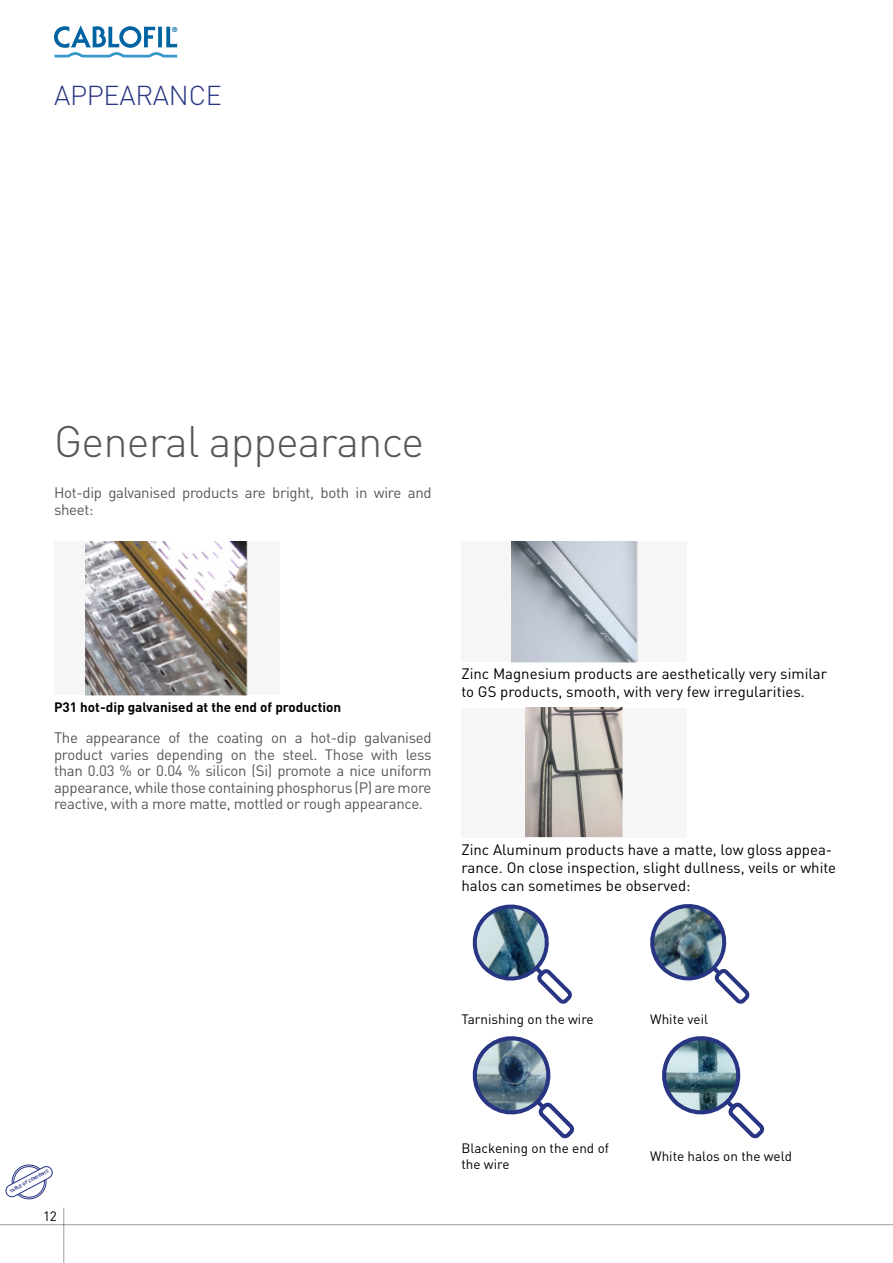
<style>
.page{position:relative;width:893px;height:1263px;background:#fff}
.page>*{position:absolute;margin:0;border:0;box-sizing:border-box;transform-origin:0 0}
.t1{font:300 43.5px "DIN Pro";letter-spacing:-.02em;color:#575756}
.t2{font:300 27px "DIN Pro";letter-spacing:-.01em;color:#283583}
.t3{font:15px/16.5px "DIN Pro";letter-spacing:-.02em;color:#575756}
.t4{font:15px/18px "DIN Pro";color:#000}
.t5{font:13.5px/16.2px "DIN Pro";color:#000}
.t6{font:700 13.5px "DIN Pro";color:#000}
.t7{font:700 6.6px "Futura";color:#0064a3}
.t8{font:700 4.5px "DIN Pro";color:#283583}
</style>
<div class="page">
<hr style="left:63px;top:1208px;width:1px;height:55px;background:#9d9d9c">
<hr style="left:0;top:1224px;width:893px;height:1px;background:#9d9d9c">
<svg style="left:54px;top:25px;width:124px;height:33px"></svg>
<div style="left:12px;top:1165px;width:34px;height:34px;border:1px solid #283583;border-radius:50%"></div>
<svg style="left:8px;top:1167px;width:43px;height:31px"></svg>
<div style="left:54px;top:541px;width:225px;height:154px;background:#f6f6f6"></div>
<img style="left:86px;top:541px;width:162px;height:154px">
<div style="left:461px;top:708px;width:226px;height:130px;background:#f6f6f6"></div>
<img style="left:525px;top:708px;width:98px;height:130px">
<div style="left:461px;top:541px;width:226px;height:121px;background:#f6f6f6"></div>
<img style="left:511px;top:541px;width:126px;height:121px">
<svg style="left:472px;top:904px;width:100px;height:100px"></svg>
<svg style="left:650px;top:904px;width:100px;height:100px"></svg>
<svg style="left:472px;top:1036px;width:102px;height:103px"></svg>
<svg style="left:662px;top:1036px;width:103px;height:103px"></svg>
<p class="t7" style="left:172px;top:24px;width:7px">®</p>
<h2 class="t2" style="left:54px;top:77px;width:169px">APPEARANCE</h2>
<h1 class="t1" style="left:54px;top:412px;width:372px">General appearance</h1>
<p class="t3" style="left:54px;top:484px;width:379px">Hot-dip galvanised products are bright, both in wire and sheet:</p>
<p class="t6" style="left:54px;top:698px;width:289px">P31 hot-dip galvanised at the end of production</p>
<p class="t3" style="left:54px;top:729px;width:379px;text-align:justify">The appearance of the coating on a hot-dip galvanised product varies depending on the steel. Those with less than 0.03 % or 0.04 % silicon (Si) promote a nice uniform appearance, while those containing phosphorus (P) are more reactive, with a more matte, mottled or rough appearance.</p>
<p class="t4" style="left:461px;top:664px;width:367px">Zinc Magnesium products are aesthetically very similar to GS products, smooth, with very few irregularities.</p>
<p class="t4" style="left:461px;top:840px;width:376px">Zinc Aluminum products have a matte, low gloss appea&shy;rance. On close inspection, slight dullness, veils or white halos can sometimes be observed:</p>
<p class="t8" style="left:9px;top:1188px;width:45px;rotate:-28deg">TABLE OF CONTENTS</p>
<p class="t5" style="left:43px;top:1207px;width:15px">12</p>
<p class="t5" style="left:461px;top:1010px;width:134px">Tarnishing on the wire</p>
<p class="t5" style="left:650px;top:1010px;width:59px">White veil</p>
<p class="t5" style="left:461px;top:1139px;width:149px">Blackening on the end of the wire</p>
<p class="t5" style="left:650px;top:1148px;width:143px">White halos on the weld</p>
</div>
